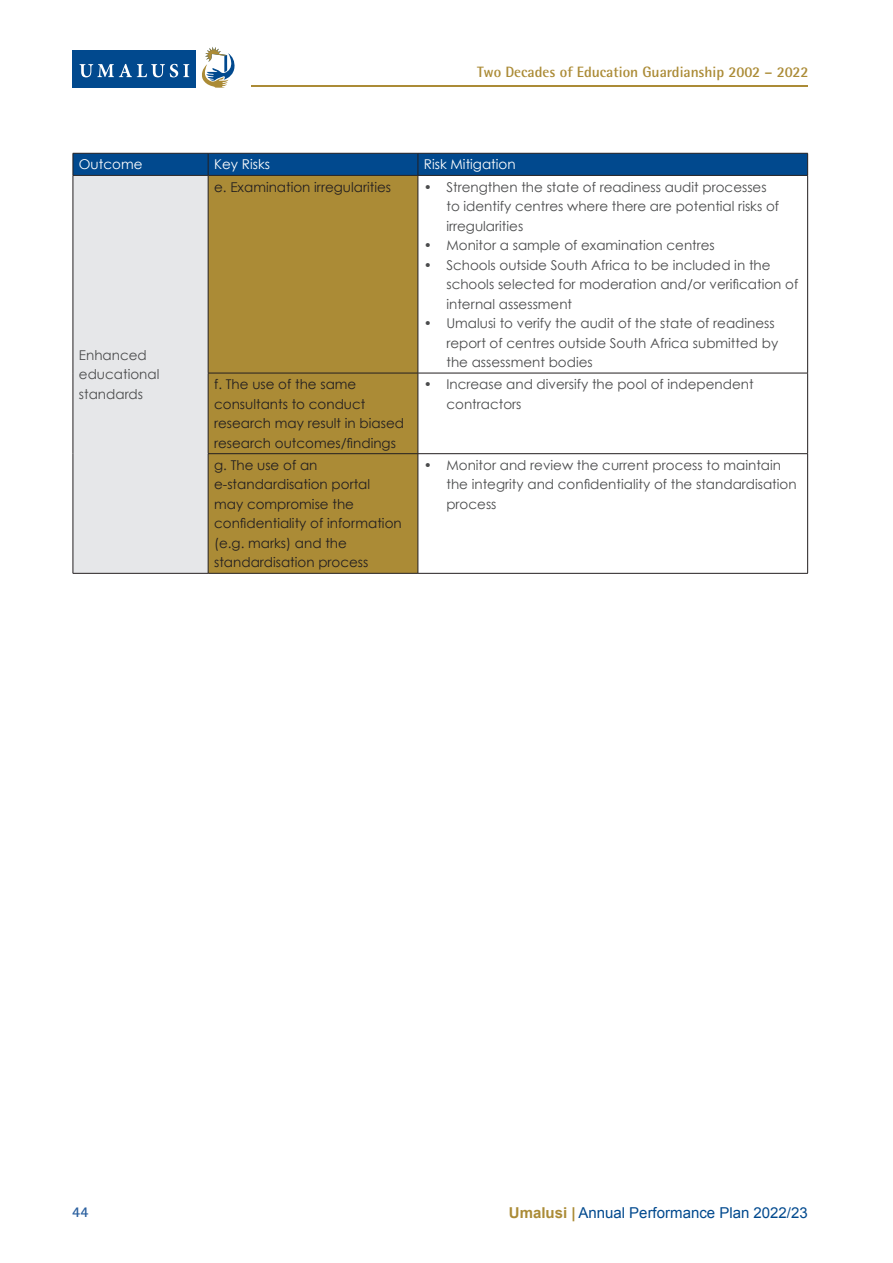
<style>
.page{position:relative;width:893px;height:1263px;background:#fff}
.page>*{position:absolute;margin:0;border:0;box-sizing:border-box;transform-origin:0 0}
.t1{font:700 15px "Rotis Semi Sans Std";color:#ab8b36}
.t2{font:15px "Arial";color:#01498e}
.t3{font:700 15px "Rotis Semi Sans Std";color:#2b609f}
.t4{font:13.5px/19.5px "Century Gothic";color:#4b4c4d}
.t5{font:13.5px/19.5px "Century Gothic";color:#231f20}
.t6{font:13.5px "Century Gothic";color:#fff}
.s1{font-weight:700;color:#ab8b36}
</style>
<div class="page">
<hr style="left:251px;top:85px;width:556px;height:1px;background:#ab8b36">
<div style="left:72px;top:50px;width:124px;height:37px;background:#01498e"></div>
<svg style="left:80px;top:64px;width:109px;height:13px"></svg>
<svg style="left:202px;top:47px;width:33px;height:41px"></svg>
<div style="left:73px;top:175px;width:135px;height:398px;background:#e6e7e9"></div>
<div style="left:209px;top:176px;width:209px;height:397px;background:#ab8b36"></div>
<svg style="left:73px;top:153px;width:735px;height:22px;background:#034789"></svg>
<hr style="left:73px;top:175px;width:135px;height:1px;background:#231f20">
<hr style="left:208px;top:175px;width:210px;height:1px;background:#231f20">
<hr style="left:418px;top:175px;width:390px;height:1px;background:#231f20">
<hr style="left:73px;top:176px;width:1px;height:197px;background:#231f20">
<hr style="left:73px;top:373px;width:1px;height:81px;background:#231f20">
<hr style="left:73px;top:454px;width:1px;height:119px;background:#231f20">
<hr style="left:73px;top:573px;width:135px;height:1px;background:#231f20">
<hr style="left:208px;top:176px;width:1px;height:197px;background:#231f20">
<hr style="left:418px;top:176px;width:1px;height:197px;background:#231f20">
<hr style="left:807px;top:176px;width:1px;height:197px;background:#231f20">
<hr style="left:208px;top:373px;width:210px;height:1px;background:#231f20">
<hr style="left:208px;top:373px;width:1px;height:80px;background:#231f20">
<hr style="left:418px;top:373px;width:390px;height:1px;background:#231f20">
<hr style="left:418px;top:373px;width:1px;height:80px;background:#231f20">
<hr style="left:807px;top:373px;width:1px;height:80px;background:#231f20">
<hr style="left:208px;top:453px;width:210px;height:1px;background:#231f20">
<hr style="left:208px;top:454px;width:1px;height:119px;background:#231f20">
<hr style="left:418px;top:453px;width:390px;height:1px;background:#231f20">
<hr style="left:418px;top:454px;width:1px;height:119px;background:#231f20">
<hr style="left:807px;top:454px;width:1px;height:119px;background:#231f20">
<hr style="left:208px;top:573px;width:210px;height:1px;background:#231f20">
<hr style="left:418px;top:573px;width:390px;height:1px;background:#231f20">
<p class="t1" style="left:477px;top:63px;width:333px">Two Decades of Education Guardianship 2002 – 2022</p>
<p class="t6" style="left:79px;top:156px;width:65px">Outcome</p>
<p class="t6" style="left:214px;top:156px;width:57px">Key Risks</p>
<p class="t6" style="left:424px;top:156px;width:93px">Risk Mitigation</p>
<p class="t4" style="left:79px;top:345px;width:82px">Enhanced educational standards</p>
<p class="t5" style="left:214px;top:177px;width:178px">e. Examination irregularities</p>
<p class="t4" style="left:446px;top:177px;width:334px;text-indent:-22px">• Strengthen the state of readiness audit processes to identify centres where there are potential risks of irregularities</p>
<p class="t4" style="left:424px;top:235px;width:292px">• Monitor a sample of examination centres</p>
<p class="t4" style="left:446px;top:255px;width:353px;text-indent:-22px">• Schools outside South Africa to be included in the schools selected for moderation and/or verification of internal assessment</p>
<p class="t4" style="left:446px;top:313px;width:333px;text-indent:-22px">• Umalusi to verify the audit of the state of readiness report of centres outside South Africa submitted by the assessment bodies</p>
<p class="t5" style="left:214px;top:374px;width:191px">f. The use of the same consultants to conduct research may result in biased research outcomes/findings</p>
<p class="t4" style="left:446px;top:374px;width:309px;text-indent:-22px">• Increase and diversify the pool of independent contractors</p>
<p class="t5" style="left:214px;top:455px;width:189px">g. The use of an e-standardisation portal may compromise the confidentiality of information (e.g. marks) and the standardisation process</p>
<p class="t4" style="left:446px;top:455px;width:352px;text-indent:-22px">• Monitor and review the current process to maintain the integrity and confidentiality of the standardisation process</p>
<p class="t3" style="left:72px;top:1203px;width:18px">44</p>
<p class="t2" style="left:509px;top:1203px;width:300px"><span class="s1">Umalusi |</span> Annual Performance Plan 2022/23</p>
</div>
